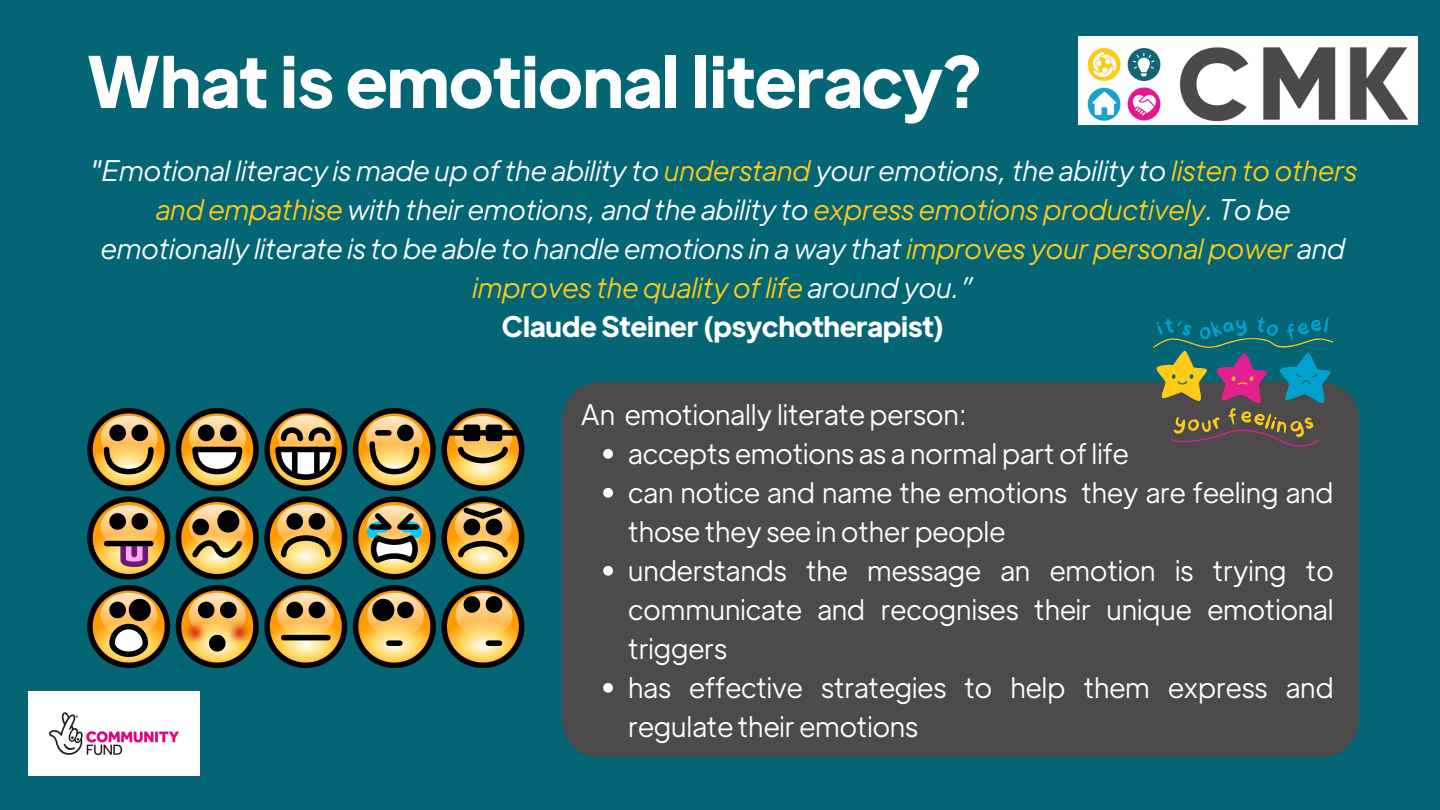
<style>
.page{position:relative;width:1440px;height:810px;background:#046675}
.page>*{position:absolute;margin:0;border:0;box-sizing:border-box;transform-origin:0 0}
.t1{font:700 70px "Plus Jakarta Display";color:#fff}
.t2{font:300 28px/39px "Plus Jakarta Display";color:#fff}
.t3{font:italic 300 28px/39px "Plus Jakarta Display";color:#fff;text-align:center}
.t4{font:700 28px "Plus Jakarta Display";color:#fff}
.s1{color:#ffcb19}
</style>
<div class="page">
<img style="left:1079px;top:37px;width:339px;height:88px">
<img style="left:29px;top:691px;width:171px;height:84px">
<svg style="left:87px;top:408px;width:437px;height:260px"></svg>
<div style="left:488px;top:640px;width:12px;height:6px;background:#000"></div>
<div style="left:562px;top:382px;width:796px;height:375px;background:#4c4a4a"></div>
<svg style="left:1153px;top:317px;width:181px;height:385px"></svg>
<svg style="left:603px;top:449px;width:10px;height:10px"></svg>
<svg style="left:603px;top:488px;width:10px;height:10px"></svg>
<svg style="left:603px;top:566px;width:10px;height:10px"></svg>
<svg style="left:603px;top:683px;width:10px;height:10px"></svg>
<p class="t1" style="left:87px;top:33px;width:896px">What is emotional literacy?</p>
<p class="t3" style="left:89px;top:150px;width:1270px">"Emotional literacy is made up of the ability to <span class="s1">understand</span> your emotions, the ability to <span class="s1">listen to others and empathise</span> with their emotions, and the ability to <span class="s1">express emotions productively</span>. To be emotionally literate is to be able to handle emotions in a way that <span class="s1">improves your personal power</span> and <span class="s1">improves the quality of life</span> around you.”</p>
<p class="t4" style="left:502px;top:307px;width:444px">Claude Steiner (psychotherapist)</p>
<p class="t2" style="left:581px;top:394px;width:388px">An emotionally literate person:</p>
<p class="t2" style="left:628px;top:433px;width:502px">accepts emotions as a normal part of life</p>
<p class="t2" style="left:628px;top:472px;width:707px">can notice and name the emotions they are feeling and those they see in other people</p>
<p class="t2" style="left:628px;top:550px;width:707px;text-align:justify">understands the message an emotion is trying to communicate and recognises their unique emotional triggers</p>
<p class="t2" style="left:628px;top:667px;width:707px">has effective strategies to help them express and regulate their emotions</p>
</div>
